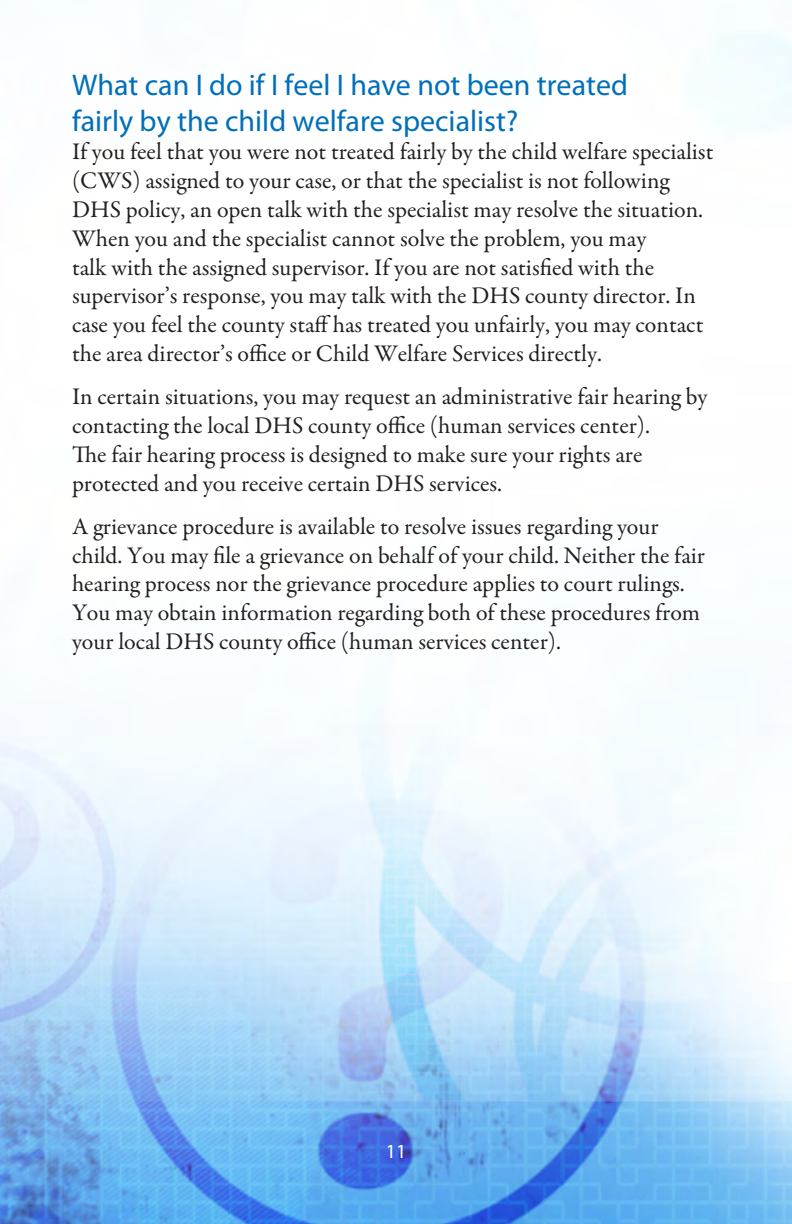
<style>
.page{position:relative;width:792px;height:1224px;background:#fff}
.page>*{position:absolute;margin:0;border:0;box-sizing:border-box;transform-origin:0 0}
.t1{font:30px/36px "Myriad Pro";color:#006fba}
.t2{font:24px/28.8px "Garamond Premr Pro";color:#231f20}
.t3{font:20px "Myriad Pro";color:#fff}
</style>
<div class="page">
<img style="left:0;top:32px;width:792px;height:1192px">
<h3 class="t1" style="left:72px;top:66px;width:558px">What can I do if I feel I have not been treated fairly by the child welfare specialist?</h3>
<p class="t2" style="left:72px;top:138px;width:643px">If you feel that you were not treated fairly by the child welfare specialist (CWS) assigned to your case, or that the specialist is not following DHS policy, an open talk with the specialist may resolve the situation.<br>When you and the specialist cannot solve the problem, you may<br>talk with the assigned supervisor. If you are not satisfied with the supervisor’s response, you may talk with the DHS county director. In case you feel the county staff has treated you unfairly, you may contact the area director’s office or Child Welfare Services directly.</p>
<p class="t2" style="left:72px;top:383px;width:637px">In certain situations, you may request an administrative fair hearing by contacting the local DHS county office (human services center).<br>The fair hearing process is designed to make sure your rights are protected and you receive certain DHS services.</p>
<p class="t2" style="left:72px;top:512px;width:635px">A grievance procedure is available to resolve issues regarding your child. You may file a grievance on behalf of your child. Neither the fair hearing process nor the grievance procedure applies to court rulings.<br>You may obtain information regarding both of these procedures from your local DHS county office (human services center).</p>
<p class="t3" style="left:386px;top:1139px;width:22px">11</p>
</div>
